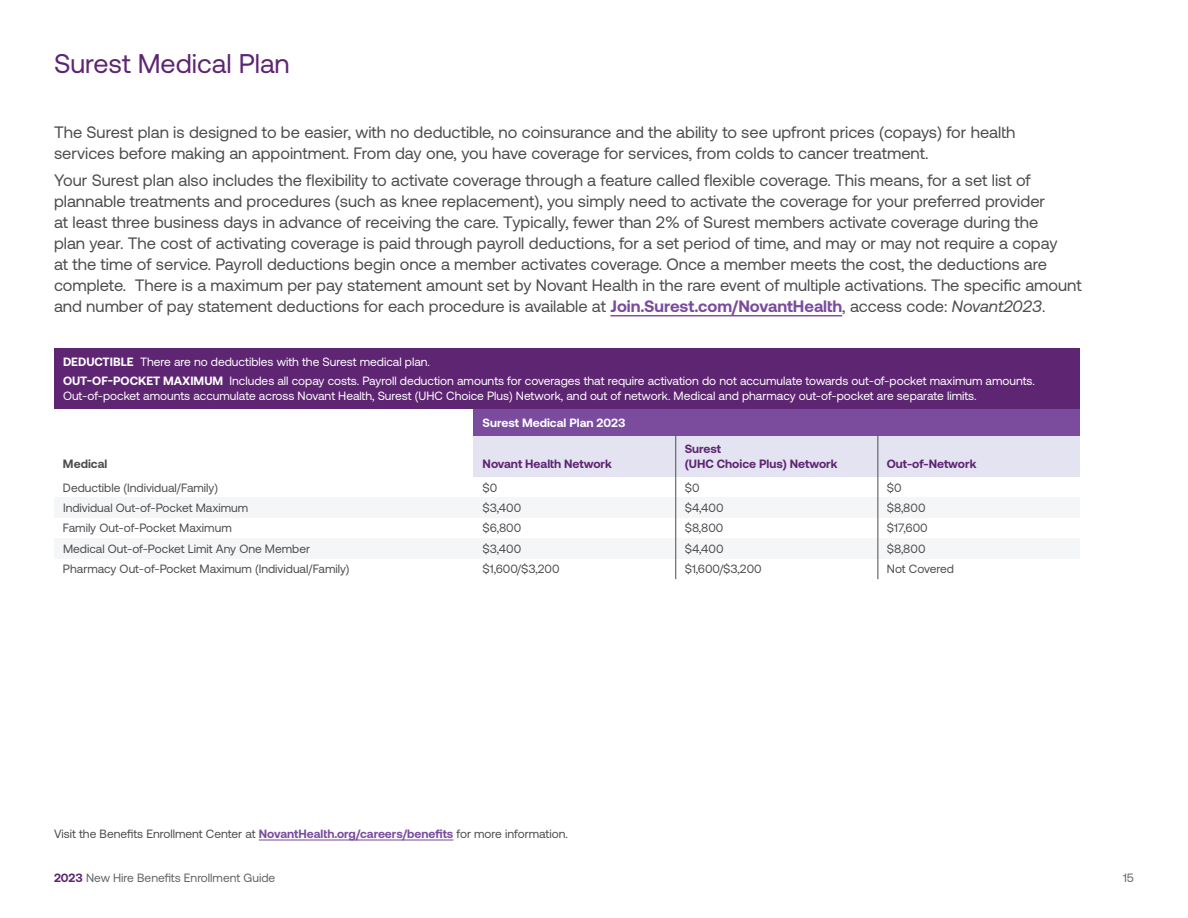
<style>
.page{position:relative;width:1188px;height:918px;background:#fff}
.page>*{position:absolute;margin:0;border:0;box-sizing:border-box;transform-origin:0 0}
.t1{font:27px "Aeonik";color:#5e2572}
.t2{font:16.5px/21px "Aeonik";color:#4d4d4f}
.t3{font:12px "Aeonik";color:#4d4d4f}
.t4{font:12px/19.5px "Aeonik";color:#fff}
.t5{font:700 12px/15px "Aeonik";color:#5e2572}
.t6{font:12px "Aeonik";color:#636466}
.t7{font:700 12px "Aeonik";color:#fff}
.t8{font:700 12px "Aeonik";color:#4d4d4f}
.s1{font-weight:700;color:#7b4c9e}
.s2{font-style:italic}
.s3{font-weight:700}
.s4{font-weight:700;color:#5e2572}
</style>
<div class="page">
<div style="left:54px;top:348px;width:1026px;height:61px;background:#5e2572"></div>
<div style="left:474px;top:436px;width:202px;height:41px;background:#e3e3f2"></div>
<div style="left:54px;top:498px;width:420px;height:20px;background:#f5f6f7"></div>
<div style="left:54px;top:538px;width:420px;height:21px;background:#f5f6f7"></div>
<div style="left:474px;top:498px;width:202px;height:20px;background:#f5f6f7"></div>
<div style="left:474px;top:538px;width:202px;height:21px;background:#f5f6f7"></div>
<div style="left:676px;top:498px;width:202px;height:20px;background:#f5f6f7"></div>
<div style="left:676px;top:538px;width:202px;height:21px;background:#f5f6f7"></div>
<div style="left:878px;top:498px;width:202px;height:20px;background:#f5f6f7"></div>
<div style="left:878px;top:538px;width:202px;height:21px;background:#f5f6f7"></div>
<div style="left:676px;top:436px;width:202px;height:41px;background:#e3e3f2"></div>
<div style="left:878px;top:436px;width:202px;height:41px;background:#e3e3f2"></div>
<div style="left:474px;top:409px;width:606px;height:27px;background:#7b4c9e"></div>
<hr style="left:675px;top:436px;width:1px;height:143px;background:#4d4d4f">
<hr style="left:877px;top:436px;width:1px;height:143px;background:#4d4d4f">
<hr style="left:610px;top:315px;width:232px;height:1px;background:#7b4c9e">
<hr style="left:259px;top:839px;width:194px;height:2px;background:#7b4c9e">
<h1 class="t1" style="left:54px;top:49px;width:237px">Surest Medical Plan</h1>
<p class="t2" style="left:54px;top:122px;width:963px">The Surest plan is designed to be easier, with no deductible, no coinsurance and the ability to see upfront prices (copays) for health services before making an appointment. From day one, you have coverage for services, from colds to cancer treatment.</p>
<p class="t2" style="left:54px;top:170px;width:1029px">Your Surest plan also includes the flexibility to activate coverage through a feature called flexible coverage. This means, for a set list of plannable treatments and procedures (such as knee replacement), you simply need to activate the coverage for your preferred provider<br>at least three business days in advance of receiving the care. Typically, fewer than 2% of Surest members activate coverage during the<br>plan year. The cost of activating coverage is paid through payroll deductions, for a set period of time, and may or may not require a copay<br>at the time of service. Payroll deductions begin once a member activates coverage. Once a member meets the cost, the deductions are complete. There is a maximum per pay statement amount set by Novant Health in the rare event of multiple activations. The specific amount and number of pay statement deductions for each procedure is available at <span class="s1">Join.Surest.com/NovantHealth</span>, access code: <span class="s2">Novant2023</span>.</p>
<p class="t4" style="left:63px;top:352px;width:974px"><span class="s3">DEDUCTIBLE</span> There are no deductibles with the Surest medical plan.<br><span class="s3">OUT-OF-POCKET MAXIMUM</span> Includes all copay costs. Payroll deduction amounts for coverages that require activation do not accumulate towards out-of-pocket maximum amounts.</p>
<p class="t4" style="left:63px;top:386px;width:915px">Out-of-pocket amounts accumulate across Novant Health, Surest (UHC Choice Plus) Network, and out of network. Medical and pharmacy out-of-pocket are separate limits.</p>
<p class="t8" style="left:63px;top:457px;width:46px">Medical</p>
<p class="t3" style="left:63px;top:501px;width:187px">Individual Out-of-Pocket Maximum</p>
<p class="t3" style="left:63px;top:542px;width:249px">Medical Out-of-Pocket Limit Any One Member</p>
<p class="t3" style="left:63px;top:481px;width:156px">Deductible (Individual/Family)</p>
<p class="t3" style="left:63px;top:522px;width:170px">Family Out-of-Pocket Maximum</p>
<p class="t3" style="left:63px;top:562px;width:288px">Pharmacy Out-of-Pocket Maximum (Individual/Family)</p>
<p class="t7" style="left:483px;top:416px;width:144px">Surest Medical Plan 2023</p>
<p class="t5" style="left:483px;top:456px;width:131px">Novant Health Network</p>
<p class="t5" style="left:685px;top:441px;width:154px">Surest<br>(UHC Choice Plus) Network</p>
<p class="t5" style="left:887px;top:456px;width:91px">Out-of-Network</p>
<p class="t3" style="left:483px;top:481px;width:16px">$0</p>
<p class="t3" style="left:483px;top:522px;width:40px">$6,800</p>
<p class="t3" style="left:483px;top:562px;width:78px">$1,600/$3,200</p>
<p class="t3" style="left:483px;top:501px;width:40px">$3,400</p>
<p class="t3" style="left:483px;top:542px;width:40px">$3,400</p>
<p class="t3" style="left:685px;top:481px;width:16px">$0</p>
<p class="t3" style="left:685px;top:522px;width:40px">$8,800</p>
<p class="t3" style="left:685px;top:562px;width:78px">$1,600/$3,200</p>
<p class="t3" style="left:685px;top:501px;width:40px">$4,400</p>
<p class="t3" style="left:685px;top:542px;width:40px">$4,400</p>
<p class="t3" style="left:887px;top:481px;width:16px">$0</p>
<p class="t3" style="left:887px;top:522px;width:42px">$17,600</p>
<p class="t3" style="left:887px;top:562px;width:69px">Not Covered</p>
<p class="t3" style="left:887px;top:501px;width:40px">$8,800</p>
<p class="t3" style="left:887px;top:542px;width:40px">$8,800</p>
<p class="t3" style="left:54px;top:827px;width:515px">Visit the Benefits Enrollment Center at <span class="s1">NovantHealth.org/careers/benefits</span> for more information.</p>
<p class="t6" style="left:54px;top:871px;width:223px"><span class="s4">2023</span> New Hire Benefits Enrollment Guide</p>
<p class="t6" style="left:1123px;top:871px;width:12px">15</p>
</div>
